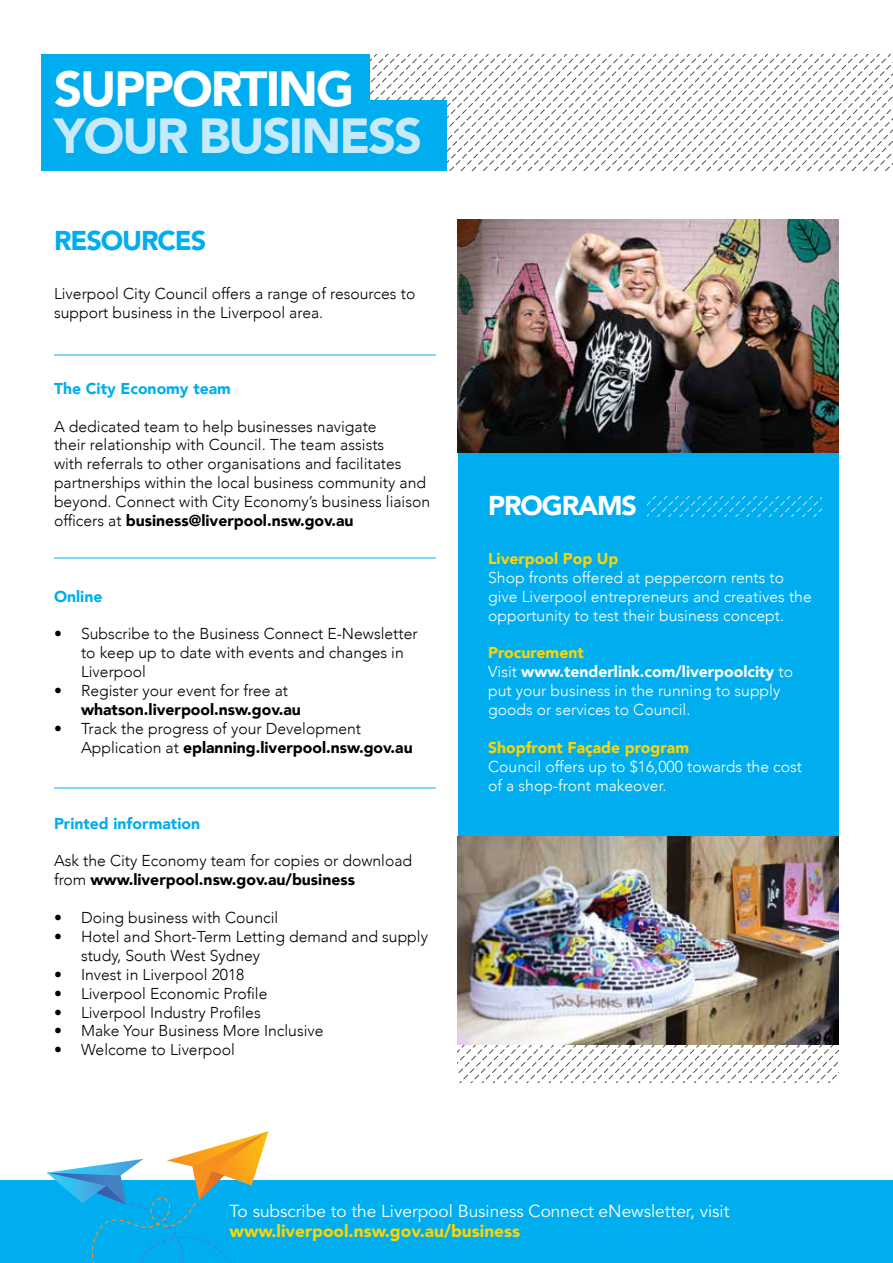
<style>
.page{position:relative;width:893px;height:1263px;background:#fff}
.page>*{position:absolute;margin:0;border:0;box-sizing:border-box;transform-origin:0 0}
.t1{font:900 48.9px "Avenir LT Std";letter-spacing:-.04em;color:#c7eafb}
.t2{font:900 48.9px "Avenir LT Std";letter-spacing:-.04em;color:#fff}
.t3{font:900 27px "Avenir LT Std";letter-spacing:-.04em;color:#00aeef}
.t4{font:900 27px "Avenir LT Std";letter-spacing:-.04em;color:#fff}
.t5{font:17.25px "Avenir LT Std";color:#fff}
.t6{font:900 17.25px "Avenir LT Std";color:#fcd502}
.t7{font:300 15.75px/18.9px "Avenir";color:#000}
.t8{font:300 15.75px/18.9px "Avenir";color:#fff}
.t9{font:900 15.75px "Avenir";color:#00aeef}
.t10{font:900 15.75px "Avenir";color:#fcd502}
.t11{font:900 15.75px "Avenir";color:#000}
.s1{font-weight:900}
.s2{font-weight:900;color:#fcd502}
</style>
<div class="page">
<svg style="left:369px;top:54px;width:524px;height:117px"></svg>
<div style="left:458px;top:453px;width:380px;height:383px;background:#00aeef"></div>
<div style="left:41px;top:54px;width:328px;height:65px;background:#00aeef"></div>
<div style="left:41px;top:100px;width:405px;height:71px;background:#00aeef"></div>
<div style="left:0;top:1181px;width:893px;height:82px;background:#00aeef"></div>
<svg style="left:47px;top:1131px;width:222px;height:132px"></svg>
<svg style="left:458px;top:1045px;width:380px;height:38px"></svg>
<svg style="left:647px;top:496px;width:174px;height:21px"></svg>
<img style="left:458px;top:836px;width:380px;height:209px">
<img style="left:458px;top:220px;width:380px;height:233px">
<hr style="left:54px;top:355px;width:382px;height:1px;background:#00aeef">
<hr style="left:54px;top:558px;width:382px;height:1px;background:#00aeef">
<hr style="left:54px;top:787px;width:382px;height:1px;background:#00aeef">
<h1 class="t2" style="left:54px;top:60px;width:302px">SUPPORTING</h1>
<h1 class="t1" style="left:54px;top:106px;width:370px">YOUR BUSINESS</h1>
<h2 class="t3" style="left:54px;top:224px;width:154px">RESOURCES</h2>
<p class="t7" style="left:54px;top:284px;width:363px">Liverpool City Council offers a range of resources to support business in the Liverpool area.</p>
<p class="t9" style="left:54px;top:375px;width:178px">The City Economy team</p>
<p class="t7" style="left:54px;top:417px;width:378px">A dedicated team to help businesses navigate<br>their relationship with Council. The team assists<br>with referrals to other organisations and facilitates partnerships within the local business community and beyond. Connect with City Economy’s business liaison officers at <span class="s1">business@liverpool.nsw.gov.au</span></p>
<p class="t9" style="left:54px;top:583px;width:50px">Online</p>
<p class="t7" style="left:81px;top:625px;width:338px;text-indent:-27px">• Subscribe to the Business Connect E-Newsletter to keep up to date with events and changes in<br>Liverpool</p>
<p class="t7" style="left:54px;top:681px;width:236px">• Register your event for free at</p>
<p class="t11" style="left:81px;top:696px;width:221px">whatson.liverpool.nsw.gov.au</p>
<p class="t7" style="left:81px;top:719px;width:333px;text-indent:-27px">• Track the progress of your Development<br>Application at <span class="s1">eplanning.liverpool.nsw.gov.au</span></p>
<p class="t9" style="left:54px;top:809px;width:148px">Printed information</p>
<p class="t7" style="left:54px;top:851px;width:360px">Ask the City Economy team for copies or download from <span class="s1">www.liverpool.nsw.gov.au/business</span></p>
<p class="t7" style="left:54px;top:908px;width:226px">• Doing business with Council</p>
<p class="t7" style="left:81px;top:927px;width:348px;text-indent:-27px">• Hotel and Short-Term Letting demand and supply study, South West Sydney</p>
<p class="t7" style="left:54px;top:965px;width:192px">• Invest in Liverpool 2018</p>
<p class="t7" style="left:54px;top:984px;width:215px">• Liverpool Economic Profile</p>
<p class="t7" style="left:54px;top:1003px;width:208px">• Liverpool Industry Profiles</p>
<p class="t7" style="left:54px;top:1021px;width:271px">• Make Your Business More Inclusive</p>
<p class="t7" style="left:54px;top:1040px;width:183px">• Welcome to Liverpool</p>
<h2 class="t4" style="left:488px;top:490px;width:150px">PROGRAMS</h2>
<p class="t10" style="left:488px;top:545px;width:132px">Liverpool Pop Up</p>
<p class="t8" style="left:488px;top:568px;width:325px">Shop fronts offered at peppercorn rents to give Liverpool entrepreneurs and creatives the opportunity to test their business concept.</p>
<p class="t8" style="left:488px;top:644px;width:306px"><span class="s2">Procurement<br></span>Visit <span class="s1">www.tenderlink.com/liverpoolcity</span> to put your business in the running to supply goods or services to Council.</p>
<p class="t10" style="left:488px;top:734px;width:202px">Shopfront Façade program</p>
<p class="t8" style="left:488px;top:757px;width:315px">Council offers up to $16,000 towards the cost of a shop-front makeover.</p>
<p class="t5" style="left:230px;top:1201px;width:501px">To subscribe to the Liverpool Business Connect eNewsletter, visit</p>
<p class="t6" style="left:230px;top:1221px;width:292px">www.liverpool.nsw.gov.au/business</p>
</div>
